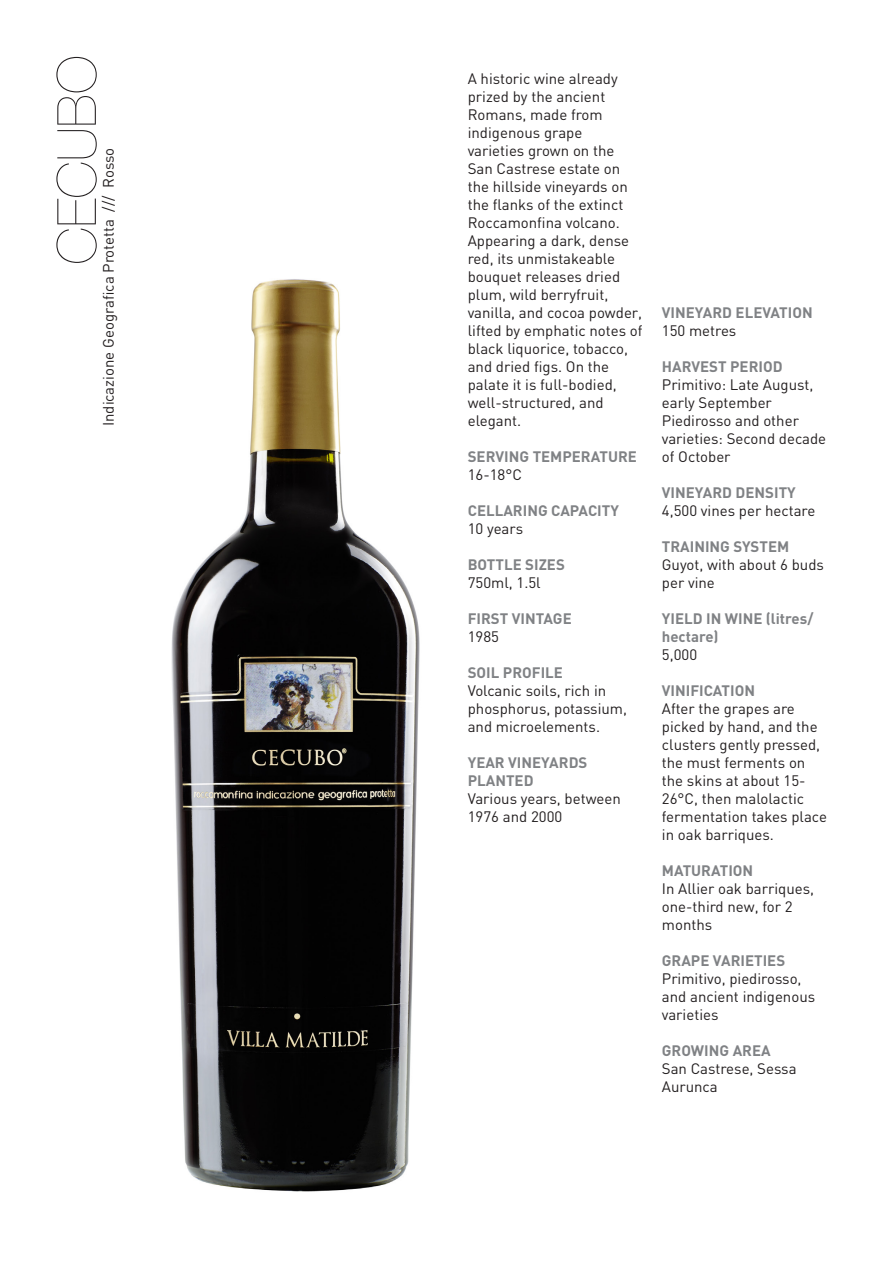
<style>
.page{position:relative;width:893px;height:1263px;background:#fff}
.page>*{position:absolute;margin:0;border:0;box-sizing:border-box;transform-origin:0 0}
.t1{font:200 54px "Helvetica Neue";color:#231f20}
.t2{font:15px/18px "DIN";color:#231f20}
.t3{font:700 15px/18px "DIN";color:#808285}
</style>
<div class="page">
<img style="left:171px;top:279px;width:249px;height:913px">
<p class="t1" style="left:35px;top:264px;width:211px;rotate:-90deg">CECUBO</p>
<p class="t2" style="left:99px;top:426px;width:280px;rotate:-90deg">Indicazione Geografica Protetta /// Rosso</p>
<p class="t2" style="left:468px;top:69px;width:162px">A historic wine already prized by the ancient<br>Romans, made from indigenous grape varieties grown on the<br>San Castrese estate on the hillside vineyards on the flanks of the extinct<br>Roccamonfina volcano.</p>
<p class="t2" style="left:468px;top:231px;width:176px">Appearing a dark, dense red, its unmistakeable bouquet releases dried plum, wild berryfruit, vanilla, and cocoa powder, lifted by emphatic notes of black liquorice, tobacco, and dried figs. On the palate it is full-bodied, well-structured, and elegant.</p>
<p class="t3" style="left:468px;top:447px;width:171px">SERVING TEMPERATURE</p>
<p class="t2" style="left:468px;top:465px;width:56px">16-18°C</p>
<p class="t3" style="left:468px;top:501px;width:153px">CELLARING CAPACITY</p>
<p class="t2" style="left:468px;top:519px;width:57px">10 years</p>
<p class="t3" style="left:468px;top:555px;width:99px">BOTTLE SIZES</p>
<p class="t2" style="left:468px;top:573px;width:74px">750ml, 1.5l</p>
<p class="t3" style="left:468px;top:609px;width:105px">FIRST VINTAGE</p>
<p class="t2" style="left:468px;top:627px;width:33px">1985</p>
<p class="t3" style="left:468px;top:663px;width:97px">SOIL PROFILE</p>
<p class="t2" style="left:468px;top:681px;width:161px">Volcanic soils, rich in phosphorus, potassium, and microelements.</p>
<p class="t3" style="left:468px;top:753px;width:121px">YEAR VINEYARDS<br>PLANTED</p>
<p class="t2" style="left:468px;top:789px;width:155px">Various years, between<br>1976 and 2000</p>
<p class="t3" style="left:662px;top:303px;width:152px">VINEYARD ELEVATION</p>
<p class="t2" style="left:662px;top:321px;width:76px">150 metres</p>
<p class="t3" style="left:662px;top:357px;width:122px">HARVEST PERIOD</p>
<p class="t2" style="left:662px;top:375px;width:153px">Primitivo: Late August, early September</p>
<p class="t2" style="left:662px;top:411px;width:166px">Piedirosso and other varieties: Second decade of October</p>
<p class="t3" style="left:662px;top:483px;width:135px">VINEYARD DENSITY</p>
<p class="t2" style="left:662px;top:501px;width:155px">4,500 vines per hectare</p>
<p class="t3" style="left:662px;top:537px;width:129px">TRAINING SYSTEM</p>
<p class="t2" style="left:662px;top:555px;width:164px">Guyot, with about 6 buds per vine</p>
<p class="t3" style="left:662px;top:609px;width:153px">YIELD IN WINE (litres/ hectare)</p>
<p class="t2" style="left:662px;top:645px;width:37px">5,000</p>
<p class="t3" style="left:662px;top:681px;width:95px">VINIFICATION</p>
<p class="t2" style="left:662px;top:699px;width:167px">After the grapes are picked by hand, and the clusters gently pressed, the must ferments on the skins at about 15-<br>26°C, then malolactic fermentation takes place in oak barriques.</p>
<p class="t3" style="left:662px;top:861px;width:93px">MATURATION</p>
<p class="t2" style="left:662px;top:879px;width:154px">In Allier oak barriques, one-third new, for 2 months</p>
<p class="t3" style="left:662px;top:951px;width:125px">GRAPE VARIETIES</p>
<p class="t2" style="left:662px;top:969px;width:155px">Primitivo, piedirosso, and ancient indigenous varieties</p>
<p class="t3" style="left:662px;top:1041px;width:110px">GROWING AREA</p>
<p class="t2" style="left:662px;top:1059px;width:136px">San Castrese, Sessa<br>Aurunca</p>
</div>
